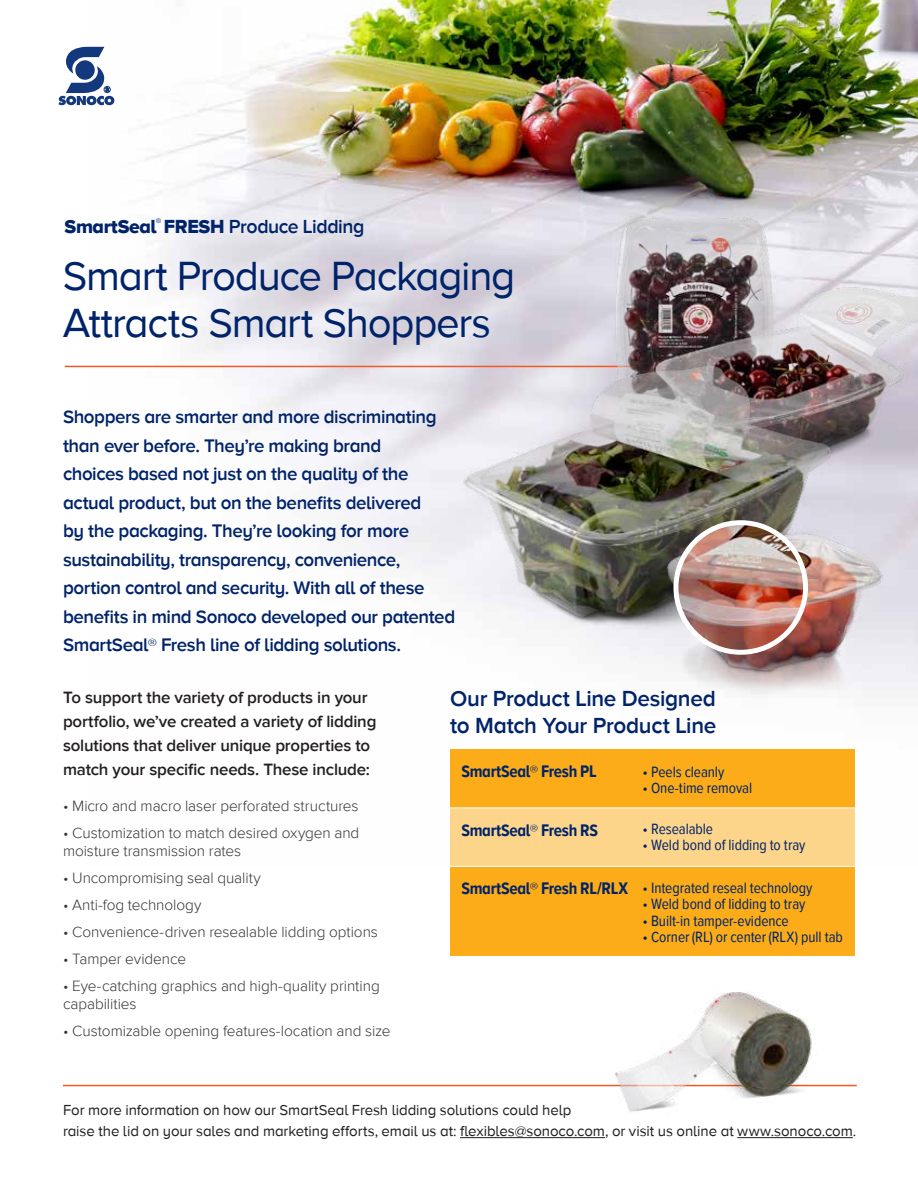
<style>
.page{position:relative;width:918px;height:1188px;background:#fff}
.page>*{position:absolute;margin:0;border:0;box-sizing:border-box;transform-origin:0 0}
.t1{font:42px/46.5px "Proxima Nova A";letter-spacing:-.03em;color:#002369}
.t2{font:600 22.5px/27px "Proxima Nova A";letter-spacing:-.015em;color:#002369}
.t3{font:19.5px "Proxima Nova A Extrabld";letter-spacing:-.015em;color:#002369}
.t4{font:600 18.75px/28.5px "Proxima Nova A";letter-spacing:-.025em;color:#002369}
.t5{font:700 17.25px "Proxima Nova A Cond";letter-spacing:-.02em;color:#002369}
.t6{font:600 16.8px/24px "Proxima Nova";letter-spacing:-.01em;color:#231f20}
.t7{font:300 15.3px/18px "Proxima Nova";letter-spacing:-.005em;color:#353534}
.t8{font:15.3px "Proxima Nova Cond";letter-spacing:-.005em;color:#002369}
.t9{font:15px/21px "Proxima Nova A";letter-spacing:-.005em;color:#231f20}
.s1{font-family:"Proxima Nova A";font-weight:600}
.s2{font-family:"Proxima Nova A Cond";font-weight:700;font-size:17.25px}
</style>
<div class="page">
<img style="left:87px;top:0;width:831px;height:690px">
<div style="left:450px;top:749px;width:405px;height:207px;background:#fbac18"></div>
<hr style="left:460px;top:1137px;width:145px;height:1px;background:#231f20">
<hr style="left:737px;top:1137px;width:116px;height:1px;background:#231f20">
<hr style="left:65px;top:366px;width:653px;height:1px;background:#f15a22">
<img style="left:615px;top:215px;width:303px;height:269px">
<img style="left:460px;top:364px;width:405px;height:274px">
<img style="left:663px;top:433px;width:219px;height:262px">
<img style="left:676px;top:523px;width:130px;height:129px;border-radius:65px">
<div style="left:673px;top:520px;width:135px;height:135px;border:5px solid #fff;border-radius:50%"></div>
<svg style="left:58px;top:47px;width:56px;height:58px"></svg>
<div style="left:75px;top:60px;width:20px;height:20px;background:#13387e;border-radius:50%"></div>
<hr style="left:63px;top:1085px;width:794px;height:1px;background:#f15a22">
<img style="left:548px;top:992px;width:270px;height:120px">
<hr style="left:449px;top:866px;width:411px;height:1px;background:#fff">
<div style="left:450px;top:808px;width:408px;height:58px;background:#fcd58b"></div>
<p class="t3" style="left:64px;top:215px;width:301px">SmartSeal<sup>®</sup> FRESH <span class="s1">Produce Lidding</span></p>
<p class="t1" style="left:63px;top:253px;width:454px">Smart Produce Packaging<br>Attracts Smart Shoppers</p>
<p class="t4" style="left:63px;top:403px;width:394px">Shoppers are smarter and more discriminating than ever before. They’re making brand<br>choices based not just on the quality of the actual product, but on the benefits delivered<br>by the packaging. They’re looking for more sustainability, transparency, convenience, portion control and security. With all of these benefits in mind Sonoco developed our patented SmartSeal® Fresh line of lidding solutions.</p>
<p class="t6" style="left:63px;top:685px;width:315px">To support the variety of products in your portfolio, we’ve created a variety of lidding</p>
<p class="t2" style="left:450px;top:685px;width:268px">Our Product Line Designed to Match Your Product Line</p>
<p class="t6" style="left:63px;top:733px;width:309px">solutions that deliver unique properties to</p>
<p class="t6" style="left:63px;top:757px;width:309px">match your specific needs. These include:</p>
<p class="t7" style="left:63px;top:797px;width:297px">• Micro and macro laser perforated structures</p>
<p class="t7" style="left:63px;top:824px;width:298px">• Customization to match desired oxygen and moisture transmission rates</p>
<p class="t7" style="left:63px;top:869px;width:199px">• Uncompromising seal quality</p>
<p class="t7" style="left:63px;top:896px;width:140px">• Anti-fog technology</p>
<p class="t7" style="left:63px;top:923px;width:316px">• Convenience-driven resealable lidding options</p>
<p class="t7" style="left:63px;top:950px;width:125px">• Tamper evidence</p>
<p class="t7" style="left:63px;top:977px;width:318px">• Eye-catching graphics and high-quality printing capabilities</p>
<p class="t7" style="left:63px;top:1022px;width:329px">• Customizable opening features-location and size</p>
<p class="t5" style="left:461px;top:762px;width:137px">SmartSeal® Fresh PL</p>
<p class="t8" style="left:643px;top:763px;width:83px">• Peels cleanly</p>
<p class="t8" style="left:643px;top:780px;width:111px">• One-time removal</p>
<p class="t8" style="left:643px;top:820px;width:72px">• Resealable</p>
<p class="t8" style="left:643px;top:836px;width:164px">• Weld bond of lidding to tray</p>
<p class="t5" style="left:461px;top:821px;width:138px">SmartSeal® Fresh RS</p>
<p class="t8" style="left:461px;top:879px;width:353px"><span class="s2">SmartSeal® Fresh RL/RLX</span> • Integrated reseal technology</p>
<p class="t8" style="left:643px;top:896px;width:164px">• Weld bond of lidding to tray</p>
<p class="t8" style="left:643px;top:912px;width:148px">• Built-in tamper-evidence</p>
<p class="t8" style="left:643px;top:929px;width:202px">• Corner (RL) or center (RLX) pull tab</p>
<p class="t9" style="left:63px;top:1099px;width:795px">For more information on how our SmartSeal Fresh lidding solutions could help<br>raise the lid on your sales and marketing efforts, email us at: flexibles@sonoco.com, or visit us online at www.sonoco.com.</p>
</div>
